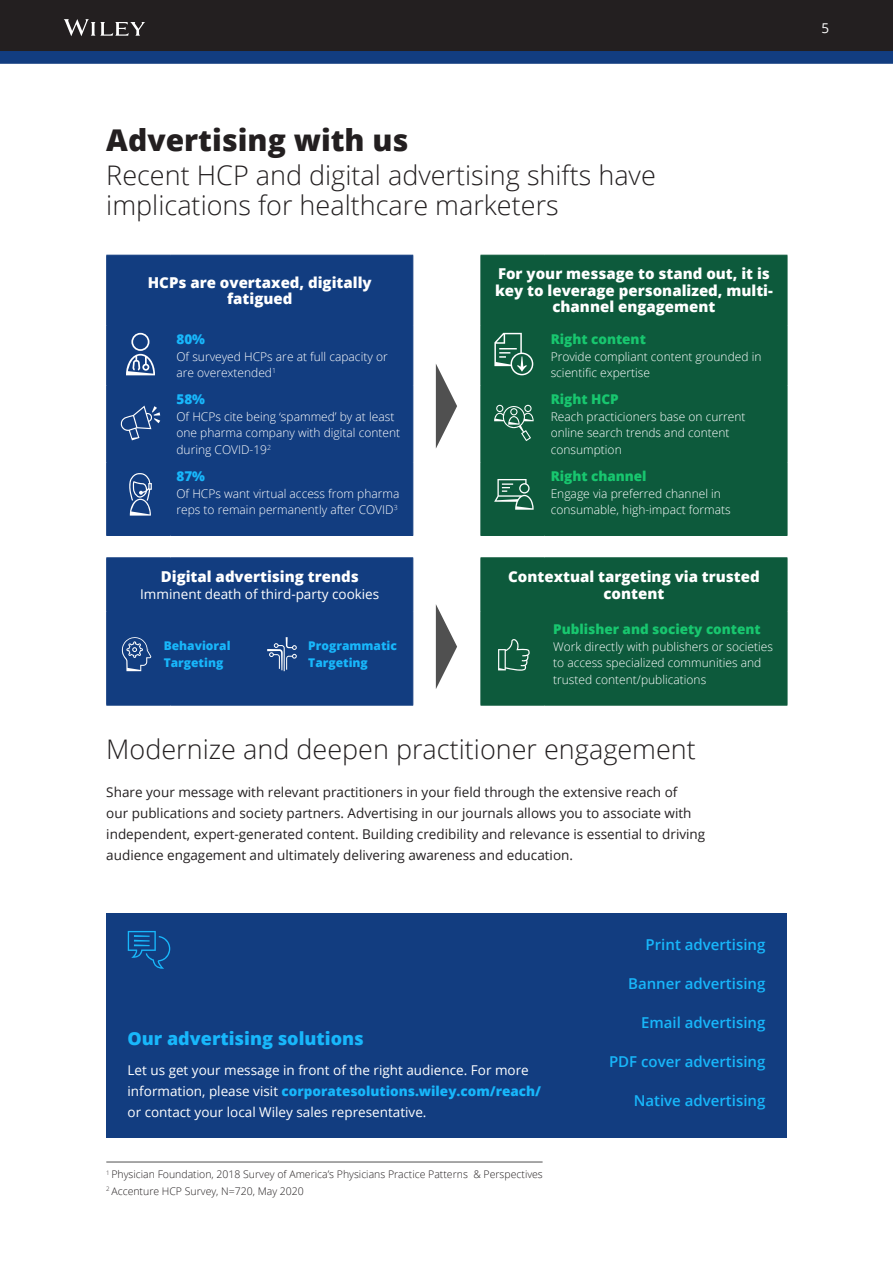
<style>
.page{position:relative;width:893px;height:1263px;background:#fff}
.page>*{position:absolute;margin:0;border:0;box-sizing:border-box;transform-origin:0 0}
.H2_-_Header{font:800 30px "Open Sans";color:#231f20}
.H3_-_Header{font:300 27px/30px "Open Sans";color:#231f20}
.t1{font:800 18px "Open Sans";color:#18b7fb}
.t2{font:800 15px/16.5px "Open Sans";color:#fff;text-align:center}
.t3{font:600 15px "Open Sans";color:#18b7fb}
.Body{font:13.5px/21px "Open Sans";color:#231f20}
.Body-2{font:13.5px/21px "Open Sans";color:#fff}
.t4{font:800 13.5px "Open Sans";color:#18c76f}
.t5{font:800 13.5px "Open Sans";color:#18b7fb}
.t6{font:300 12px/16.5px "Open Sans";color:#fff}
.t7{font:800 12px/16.5px "Open Sans";color:#18b7fb}
.Body-3{font:300 10.5px "Open Sans";color:#231f20}
.s1{font-weight:800;color:#18b7fb}
</style>
<div class="page">
<div style="left:0;top:0;width:893px;height:51px;background:#231f20"></div>
<svg style="left:0;top:51px;width:893px;height:13px"></svg>
<svg style="left:64px;top:19px;width:81px;height:17px"></svg>
<div style="left:107px;top:256px;width:305px;height:449px;background:#123d80"></div>
<div style="left:481px;top:256px;width:306px;height:449px;background:#0d5a3c"></div>
<hr style="left:106px;top:255px;width:64px;height:1px;background:#123d80">
<hr style="left:106px;top:256px;width:1px;height:69px;background:#123d80">
<hr style="left:170px;top:255px;width:243px;height:1px;background:#123d80">
<hr style="left:412px;top:256px;width:1px;height:69px;background:#123d80">
<hr style="left:106px;top:325px;width:1px;height:60px;background:#123d80">
<hr style="left:412px;top:325px;width:1px;height:60px;background:#123d80">
<hr style="left:106px;top:385px;width:1px;height:77px;background:#123d80">
<hr style="left:412px;top:385px;width:1px;height:77px;background:#123d80">
<hr style="left:106px;top:462px;width:1px;height:73px;background:#123d80">
<hr style="left:412px;top:462px;width:1px;height:73px;background:#123d80">
<hr style="left:106px;top:535px;width:64px;height:1px;background:#123d80">
<hr style="left:170px;top:535px;width:243px;height:1px;background:#123d80">
<hr style="left:106px;top:557px;width:64px;height:1px;background:#123d80">
<hr style="left:106px;top:558px;width:1px;height:53px;background:#123d80">
<hr style="left:170px;top:557px;width:243px;height:1px;background:#123d80">
<hr style="left:412px;top:558px;width:1px;height:53px;background:#123d80">
<hr style="left:106px;top:611px;width:1px;height:94px;background:#123d80">
<hr style="left:412px;top:611px;width:1px;height:94px;background:#123d80">
<hr style="left:106px;top:705px;width:64px;height:1px;background:#123d80">
<hr style="left:170px;top:705px;width:243px;height:1px;background:#123d80">
<hr style="left:480px;top:255px;width:65px;height:1px;background:#0d5a3c">
<hr style="left:480px;top:256px;width:1px;height:69px;background:#0d5a3c">
<hr style="left:545px;top:255px;width:242px;height:1px;background:#0d5a3c">
<hr style="left:787px;top:256px;width:1px;height:69px;background:#0d5a3c">
<hr style="left:480px;top:325px;width:1px;height:60px;background:#0d5a3c">
<hr style="left:787px;top:325px;width:1px;height:60px;background:#0d5a3c">
<hr style="left:480px;top:385px;width:1px;height:77px;background:#0d5a3c">
<hr style="left:787px;top:385px;width:1px;height:77px;background:#0d5a3c">
<hr style="left:480px;top:462px;width:1px;height:73px;background:#0d5a3c">
<hr style="left:787px;top:462px;width:1px;height:73px;background:#0d5a3c">
<hr style="left:480px;top:535px;width:65px;height:1px;background:#0d5a3c">
<hr style="left:545px;top:535px;width:242px;height:1px;background:#0d5a3c">
<hr style="left:480px;top:557px;width:65px;height:1px;background:#0d5a3c">
<hr style="left:480px;top:558px;width:1px;height:53px;background:#0d5a3c">
<hr style="left:545px;top:557px;width:242px;height:1px;background:#0d5a3c">
<hr style="left:787px;top:558px;width:1px;height:53px;background:#0d5a3c">
<hr style="left:480px;top:611px;width:1px;height:94px;background:#0d5a3c">
<hr style="left:787px;top:611px;width:1px;height:94px;background:#0d5a3c">
<hr style="left:480px;top:705px;width:65px;height:1px;background:#0d5a3c">
<hr style="left:545px;top:705px;width:242px;height:1px;background:#0d5a3c">
<svg style="left:126px;top:333px;width:29px;height:42px"></svg>
<svg style="left:121px;top:406px;width:39px;height:34px"></svg>
<svg style="left:129px;top:473px;width:23px;height:43px"></svg>
<svg style="left:122px;top:637px;width:29px;height:34px"></svg>
<svg style="left:267px;top:637px;width:30px;height:34px"></svg>
<svg style="left:498px;top:639px;width:32px;height:32px"></svg>
<svg style="left:494px;top:479px;width:40px;height:31px"></svg>
<svg style="left:494px;top:405px;width:40px;height:36px"></svg>
<svg style="left:494px;top:333px;width:39px;height:42px"></svg>
<svg style="left:436px;top:364px;width:21px;height:84px"></svg>
<svg style="left:436px;top:604px;width:21px;height:85px"></svg>
<div style="left:106px;top:913px;width:681px;height:225px;background:#123d80"></div>
<svg style="left:128px;top:931px;width:42px;height:38px"></svg>
<hr style="left:106px;top:1161px;width:437px;height:1px;background:#505050">
<p class="H2_-_Header" style="left:106px;top:117px;width:304px">Advertising with us</p>
<p class="H3_-_Header" style="left:106px;top:159px;width:551px">Recent HCP and digital advertising shifts have implications for healthcare marketers</p>
<p class="t2" style="left:148px;top:273px;width:225px">HCPs are overtaxed, digitally fatigued</p>
<p class="t2" style="left:495px;top:265px;width:279px">For your message to stand out, it is key to leverage personalized, multi&shy;channel engagement</p>
<p class="t5" style="left:176px;top:329px;width:30px">80%</p>
<p class="t6" style="left:176px;top:348px;width:213px">Of surveyed HCPs are at full capacity or are overextended<sup>1</sup></p>
<p class="t4" style="left:551px;top:329px;width:97px">Right content</p>
<p class="t6" style="left:551px;top:348px;width:212px">Provide compliant content grounded in scientific expertise</p>
<p class="t5" style="left:176px;top:389px;width:30px">58%</p>
<p class="t6" style="left:176px;top:408px;width:225px">Of HCPs cite being ‘spammed’ by at least one pharma company with digital content during COVID-19<sup>2</sup></p>
<p class="t5" style="left:176px;top:466px;width:30px">87%</p>
<p class="t6" style="left:176px;top:485px;width:225px">Of HCPs want virtual access from pharma reps to remain permanently after COVID<sup>3</sup></p>
<p class="t2" style="left:161px;top:567px;width:199px">Digital advertising trends</p>
<p class="Body-2" style="left:140px;top:583px;width:241px">Imminent death of third-party cookies</p>
<p class="t7" style="left:164px;top:637px;width:68px">Behavioral<br>Targeting</p>
<p class="t7" style="left:308px;top:637px;width:90px">Programmatic<br>Targeting</p>
<p class="t4" style="left:551px;top:389px;width:70px">Right HCP</p>
<p class="t6" style="left:551px;top:408px;width:196px">Reach practicioners base on current online search trends and content consumption</p>
<p class="t4" style="left:551px;top:466px;width:97px">Right channel</p>
<p class="t6" style="left:551px;top:485px;width:182px">Engage via preferred channel in consumable, high-impact formats</p>
<p class="t2" style="left:508px;top:567px;width:253px">Contextual targeting via trusted content</p>
<p class="t4" style="left:553px;top:619px;width:209px">Publisher and society content</p>
<p class="t6" style="left:553px;top:638px;width:221px">Work directly with publishers or societies to access specialized communities and trusted content/publications</p>
<p class="H3_-_Header" style="left:106px;top:734px;width:591px">Modernize and deepen practitioner engagement</p>
<p class="Body" style="left:106px;top:781px;width:600px">Share your message with relevant practitioners in your field through the extensive reach of<br>our publications and society partners. Advertising in our journals allows you to associate with independent, expert-generated content. Building credibility and relevance is essential to driving audience engagement and ultimately delivering awareness and education.</p>
<p class="t1" style="left:128px;top:1025px;width:238px">Our advertising solutions</p>
<p class="Body-2" style="left:128px;top:1059px;width:415px">Let us get your message in front of the right audience. For more information, please visit <span class="s1">corporatesolutions.wiley.com/reach/ </span>or contact your local Wiley sales representative.</p>
<p class="Body-3" style="left:106px;top:1167px;width:438px"><sup>1</sup> Physician Foundation, 2018 Survey of America’s Physicians Practice Patterns &amp; Perspectives</p>
<p class="Body-3" style="left:106px;top:1184px;width:199px"><sup>2</sup> Accenture HCP Survey, N=720, May 2020</p>
<p class="t3" style="left:646px;top:934px;width:121px">Print advertising</p>
<p class="t3" style="left:628px;top:973px;width:139px">Banner advertising</p>
<p class="t3" style="left:641px;top:1012px;width:126px">Email advertising</p>
<p class="t3" style="left:609px;top:1051px;width:158px">PDF cover advertising</p>
<p class="t3" style="left:634px;top:1090px;width:133px">Native advertising</p>
<p class="Body-2" style="left:821px;top:17px;width:9px">5</p>
</div>
